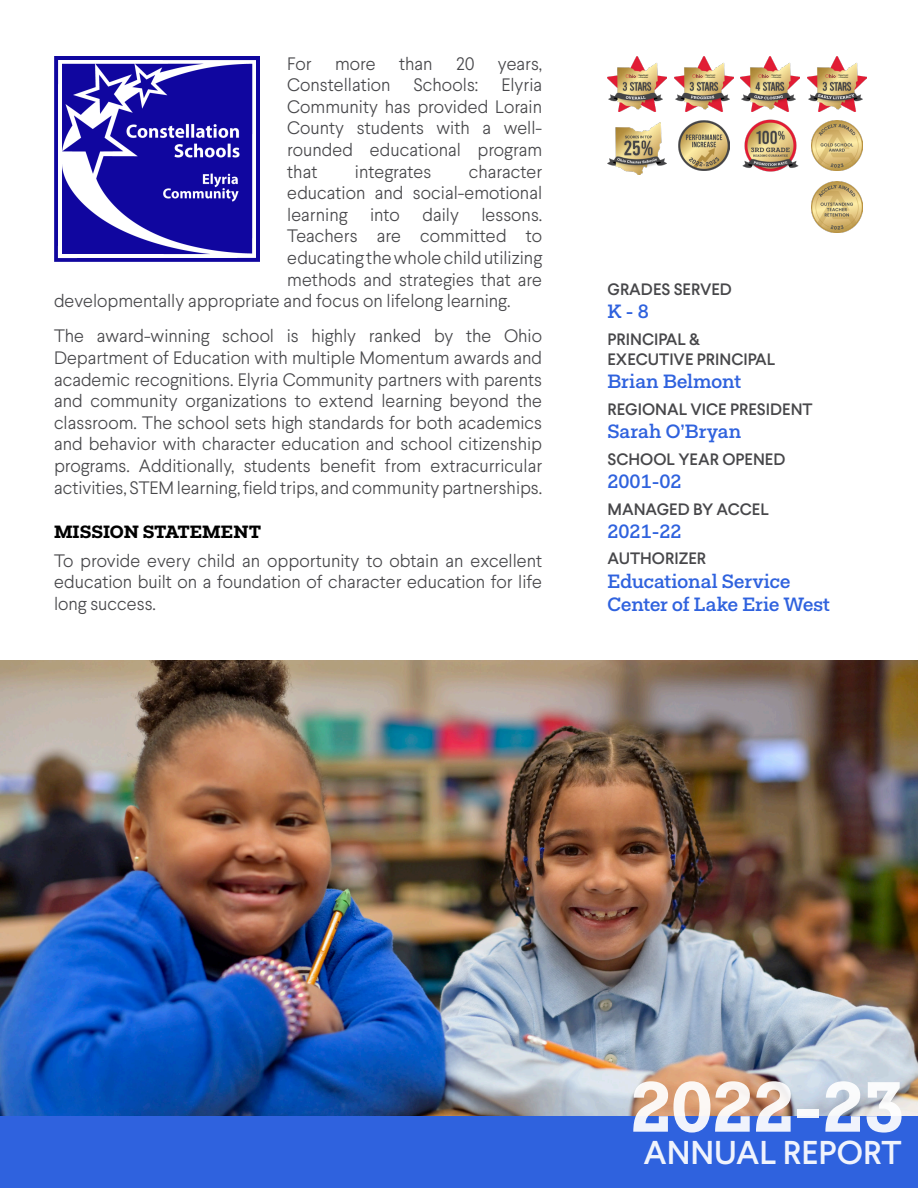
<style>
.page{position:relative;width:918px;height:1188px;background:#fff}
.page>*{position:absolute;margin:0;border:0;box-sizing:border-box;transform-origin:0 0}
.t1{font:700 72px "Fakt Slab";color:#fff}
.t2{font:500 33px "Larsseit";color:#fff}
.t3{font:500 19.5px/23.4px "Fakt Slab";color:#2f62de}
.t4{font:300 18px/21.6px "Larsseit";color:#47474a;text-align:justify}
.t5{font:700 18px "Fakt Slab";color:#000}
.t6{font:500 16.5px "Larsseit";color:#47474a}
</style>
<div class="page">
<img style="left:0;top:661px;width:918px;height:456px">
<img style="left:54px;top:56px;width:206px;height:205px">
<div style="left:0;top:1117px;width:918px;height:71px;background:#2f62de"></div>
<img style="left:741px;top:56px;width:59px;height:55px">
<img style="left:812px;top:120px;width:50px;height:51px">
<img style="left:674px;top:56px;width:59px;height:55px">
<img style="left:807px;top:56px;width:59px;height:55px">
<img style="left:608px;top:56px;width:59px;height:55px">
<img style="left:743px;top:119px;width:55px;height:53px">
<img style="left:608px;top:123px;width:59px;height:52px">
<img style="left:812px;top:182px;width:50px;height:51px">
<img style="left:679px;top:120px;width:50px;height:51px">
<p class="t4" style="left:287px;top:52px;width:26px">For</p>
<p class="t4" style="left:335px;top:52px;width:42px">more</p>
<p class="t4" style="left:399px;top:52px;width:35px">than</p>
<p class="t4" style="left:456px;top:52px;width:20px">20</p>
<p class="t4" style="left:498px;top:52px;width:46px">years,</p>
<p class="t4" style="left:287px;top:74px;width:105px">Constellation</p>
<p class="t4" style="left:414px;top:74px;width:66px">Schools:</p>
<p class="t4" style="left:287px;top:74px;width:256px;text-indent:214px">Elyria Community has provided Lorain County students with a well&shy;rounded educational program that</p>
<p class="t4" style="left:287px;top:160px;width:256px;text-indent:181px">character education and social-emotional learning</p>
<p class="t4" style="left:355px;top:160px;width:78px">integrates</p>
<p class="t4" style="left:370px;top:204px;width:31px">into</p>
<p class="t4" style="left:422px;top:204px;width:38px">daily</p>
<p class="t4" style="left:482px;top:204px;width:62px">lessons.</p>
<p class="t4" style="left:287px;top:225px;width:256px">Teachers are committed to</p>
<p class="t4" style="left:287px;top:247px;width:256px">educating the whole child utilizing</p>
<p class="t4" style="left:287px;top:268px;width:256px">methods and strategies that are</p>
<p class="t4" style="left:54px;top:290px;width:458px">developmentally appropriate and focus on lifelong learning.</p>
<p class="t4" style="left:54px;top:325px;width:490px">The award-winning school is highly ranked by the Ohio Department of Education with multiple Momentum awards and academic recognitions. Elyria Community partners with parents and community organizations to extend learning beyond the classroom. The school sets high standards for both academics and behavior with character education and school citizenship programs. Additionally, students benefit from extracurricular activities, STEM learning, field trips, and community partnerships.</p>
<p class="t5" style="left:54px;top:520px;width:209px">MISSION STATEMENT</p>
<p class="t4" style="left:54px;top:549px;width:490px">To provide every child an opportunity to obtain an excellent education built on a foundation of character education for life long success.</p>
<p class="t6" style="left:608px;top:279px;width:126px">GRADES SERVED</p>
<p class="t3" style="left:608px;top:300px;width:43px">K - 8</p>
<p class="t6" style="left:608px;top:329px;width:94px">PRINCIPAL &amp;</p>
<p class="t6" style="left:608px;top:348px;width:169px">EXECUTIVE PRINCIPAL</p>
<p class="t3" style="left:608px;top:370px;width:135px">Brian Belmont</p>
<p class="t6" style="left:608px;top:398px;width:207px">REGIONAL VICE PRESIDENT</p>
<p class="t3" style="left:608px;top:420px;width:135px">Sarah O’Bryan</p>
<p class="t6" style="left:608px;top:448px;width:180px">SCHOOL YEAR OPENED</p>
<p class="t3" style="left:608px;top:469px;width:76px">2001-02</p>
<p class="t6" style="left:608px;top:498px;width:163px">MANAGED BY ACCEL</p>
<p class="t3" style="left:608px;top:519px;width:76px">2021-22</p>
<p class="t6" style="left:608px;top:548px;width:100px">AUTHORIZER</p>
<p class="t3" style="left:608px;top:569px;width:224px">Educational Service<br>Center of Lake Erie West</p>
<h1 class="t1" style="left:631px;top:1059px;width:275px">2022-23</h1>
<h2 class="t2" style="left:643px;top:1132px;width:260px">ANNUAL REPORT</h2>
</div>
